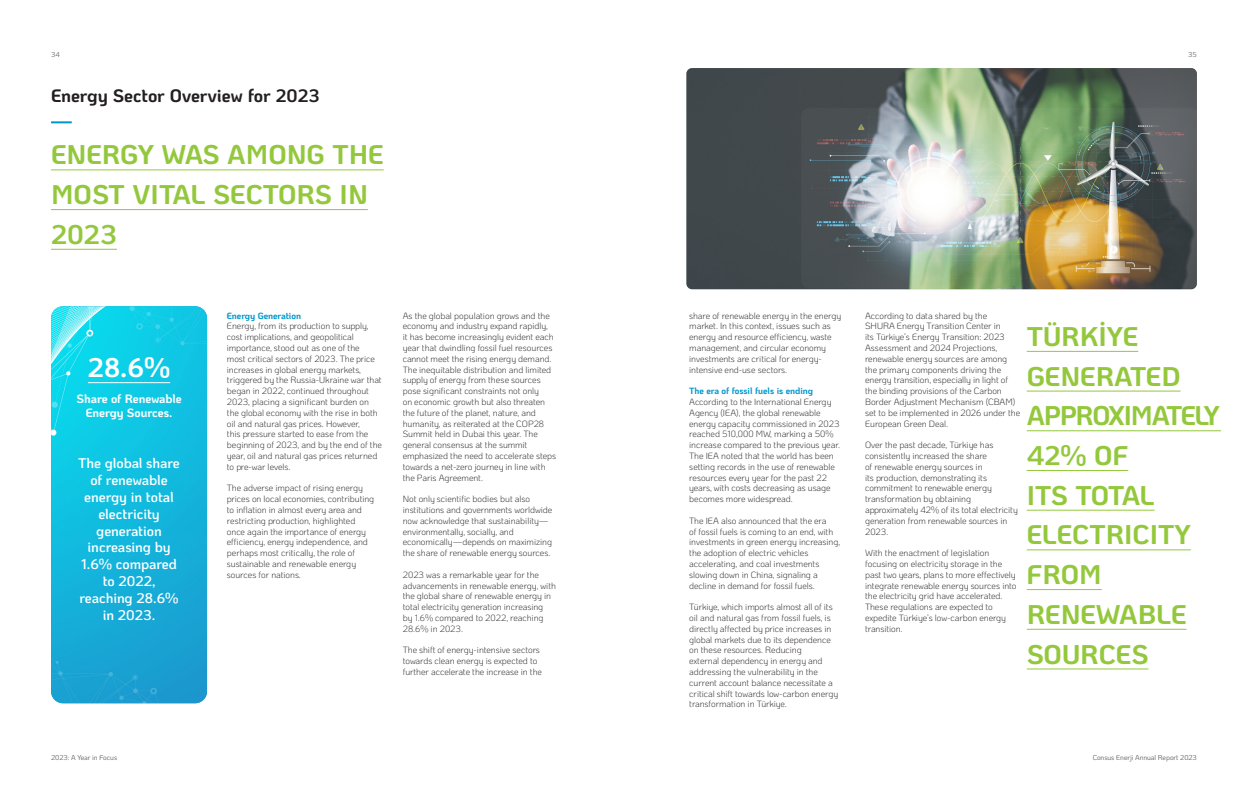
<style>
.page{position:relative;width:1248px;height:794px;background:#fff}
.page>*{position:absolute;margin:0;border:0;box-sizing:border-box;transform-origin:0 0}
.spot{font:700 27px "Ko Ho";color:#94c83c}
.spot-2{font:700 27px "Ko Ho";letter-spacing:-.04em;color:#94c83c}
.spot-3{font:700 27px "Ko Ho";letter-spacing:-.03em;color:#94c83c}
.spot-4{font:700 27px "Ko Ho";color:#fff}
.t1{font:700 18px "Ko Ho";color:#231f20}
.t2{font:600 14px/16.8px "Ko Ho";letter-spacing:-.005em;color:#fff;text-align:center}
.t3{font:700 12px/14.4px "Ko Ho";letter-spacing:-.005em;color:#fff;text-align:center}
.t4{font:300 9px/10.8px "Ko Ho";letter-spacing:-.005em;color:#231f20}
.baslik_1{font:700 9px "Ko Ho";letter-spacing:-.005em;color:#0097cd}
.t5{font:7px "Ko Ho";letter-spacing:-.005em;color:#57585a}
</style>
<div class="page">
<hr style="left:51px;top:121px;width:21px;height:2px;background:#0097cd">
<hr style="left:51px;top:170px;width:332px;height:1px;background:#94c83c">
<hr style="left:51px;top:209px;width:317px;height:1px;background:#94c83c">
<hr style="left:51px;top:249px;width:66px;height:1px;background:#94c83c">
<img style="left:51px;top:306px;width:156px;height:397px">
<hr style="left:88px;top:382px;width:82px;height:1px;background:#fff">
<img style="left:686px;top:68px;width:510px;height:221px">
<hr style="left:1026px;top:351px;width:112px;height:1px;background:#94c83c">
<hr style="left:1026px;top:391px;width:154px;height:1px;background:#94c83c">
<hr style="left:1026px;top:430px;width:194px;height:1px;background:#94c83c">
<hr style="left:1026px;top:470px;width:102px;height:1px;background:#94c83c">
<hr style="left:1026px;top:510px;width:128px;height:1px;background:#94c83c">
<hr style="left:1026px;top:549px;width:164px;height:1px;background:#94c83c">
<hr style="left:1026px;top:589px;width:75px;height:1px;background:#94c83c">
<hr style="left:1026px;top:629px;width:160px;height:1px;background:#94c83c">
<hr style="left:1026px;top:668px;width:122px;height:1px;background:#94c83c">
<p class="t5" style="left:51px;top:49px;width:10px">34</p>
<p class="t1" style="left:51px;top:81px;width:270px">Energy Sector Overview for 2023</p>
<p class="spot" style="left:51px;top:132px;width:334px">ENERGY WAS AMONG THE</p>
<p class="spot" style="left:51px;top:172px;width:318px">MOST VITAL SECTORS IN</p>
<p class="spot" style="left:51px;top:212px;width:67px">2023</p>
<p class="spot-4" style="left:88px;top:345px;width:84px">28.6%</p>
<p class="t3" style="left:76px;top:391px;width:107px">Share of Renewable<br>Energy Sources.</p>
<p class="t2" style="left:78px;top:455px;width:103px">The global share of renewable energy in total electricity generation increasing by<br>1.6% compared to 2022, reaching 28.6% in 2023.</p>
<p class="baslik_1" style="left:227px;top:308px;width:76px">Energy Generation</p>
<p class="t4" style="left:227px;top:321px;width:156px">Energy, from its production to supply, cost implications, and geopolitical importance, stood out as one of the<br>most critical sectors of 2023. The price increases in global energy markets, triggered by the Russia-Ukraine war that began in 2022, continued throughout 2023, placing a significant burden on the global economy with the rise in both oil and natural gas prices. However,<br>this pressure started to ease from the beginning of 2023, and by the end of the year, oil and natural gas prices returned to pre-war levels.</p>
<p class="t4" style="left:227px;top:483px;width:149px">The adverse impact of rising energy prices on local economies, contributing to inflation in almost every area and restricting production, highlighted once again the importance of energy efficiency, energy independence, and perhaps most critically, the role of sustainable and renewable energy sources for nations.</p>
<p class="t4" style="left:403px;top:310px;width:155px">As the global population grows and the economy and industry expand rapidly,<br>it has become increasingly evident each year that dwindling fossil fuel resources cannot meet the rising energy demand.<br>The inequitable distribution and limited supply of energy from these sources pose significant constraints not only<br>on economic growth but also threaten the future of the planet, nature, and humanity, as reiterated at the COP28<br>Summit held in Dubai this year. The general consensus at the summit emphasized the need to accelerate steps towards a net-zero journey in line with the Paris Agreement.</p>
<p class="t4" style="left:403px;top:494px;width:151px">Not only scientific bodies but also institutions and governments worldwide now acknowledge that sustainability— environmentally, socially, and economically—depends on maximizing the share of renewable energy sources.</p>
<p class="t4" style="left:403px;top:569px;width:155px">2023 was a remarkable year for the advancements in renewable energy, with the global share of renewable energy in total electricity generation increasing<br>by 1.6% compared to 2022, reaching 28.6% in 2023.</p>
<p class="t4" style="left:403px;top:645px;width:141px">The shift of energy-intensive sectors towards clean energy is expected to further accelerate the increase in the</p>
<p class="t5" style="left:51px;top:752px;width:68px">2023: A Year in Focus</p>
<p class="t5" style="left:1188px;top:49px;width:10px">35</p>
<p class="t4" style="left:689px;top:310px;width:153px">share of renewable energy in the energy market. In this context, issues such as energy and resource efficiency, waste management, and circular economy investments are critical for energy&shy;intensive end-use sectors.</p>
<p class="baslik_1" style="left:689px;top:383px;width:125px">The era of fossil fuels is ending</p>
<p class="t4" style="left:689px;top:396px;width:152px">According to the International Energy Agency (IEA), the global renewable energy capacity commissioned in 2023 reached 510,000 MW, marking a 50% increase compared to the previous year.<br>The IEA noted that the world has been setting records in the use of renewable resources every year for the past 22 years, with costs decreasing as usage becomes more widespread.</p>
<p class="t4" style="left:689px;top:515px;width:152px">The IEA also announced that the era<br>of fossil fuels is coming to an end, with investments in green energy increasing, the adoption of electric vehicles accelerating, and coal investments slowing down in China, signaling a decline in demand for fossil fuels.</p>
<p class="t4" style="left:689px;top:602px;width:150px">Türkiye, which imports almost all of its oil and natural gas from fossil fuels, is directly affected by price increases in global markets due to its dependence on these resources. Reducing<br>external dependency in energy and addressing the vulnerability in the current account balance necessitate a critical shift towards low-carbon energy transformation in Türkiye.</p>
<p class="t4" style="left:865px;top:310px;width:157px">According to data shared by the<br>SHURA Energy Transition Center in<br>its Türkiye’s Energy Transition: 2023<br>Assessment and 2024 Projections, renewable energy sources are among the primary components driving the energy transition, especially in light of the binding provisions of the Carbon Border Adjustment Mechanism (CBAM) set to be implemented in 2026 under the European Green Deal.</p>
<p class="t4" style="left:865px;top:440px;width:154px">Over the past decade, Türkiye has consistently increased the share<br>of renewable energy sources in<br>its production, demonstrating its commitment to renewable energy transformation by obtaining approximately 42% of its total electricity generation from renewable sources in<br>2023.</p>
<p class="t4" style="left:865px;top:548px;width:153px">With the enactment of legislation focusing on electricity storage in the past two years, plans to more effectively integrate renewable energy sources into the electricity grid have accelerated.<br>These regulations are expected to expedite Türkiye’s low-carbon energy transition.</p>
<p class="spot" style="left:1026px;top:314px;width:113px">TÜRKİYE</p>
<p class="spot" style="left:1026px;top:353px;width:155px">GENERATED</p>
<p class="spot-2" style="left:1026px;top:393px;width:195px">APPROXIMATELY</p>
<p class="spot" style="left:1026px;top:433px;width:103px">42% OF</p>
<p class="spot-3" style="left:1026px;top:473px;width:129px">ITS TOTAL</p>
<p class="spot" style="left:1026px;top:512px;width:165px">ELECTRICITY</p>
<p class="spot" style="left:1026px;top:552px;width:76px">FROM</p>
<p class="spot" style="left:1026px;top:592px;width:161px">RENEWABLE</p>
<p class="spot" style="left:1026px;top:631px;width:123px">SOURCES</p>
<p class="t5" style="left:1092px;top:752px;width:106px">Consus Enerji Annual Report 2023</p>
</div>
